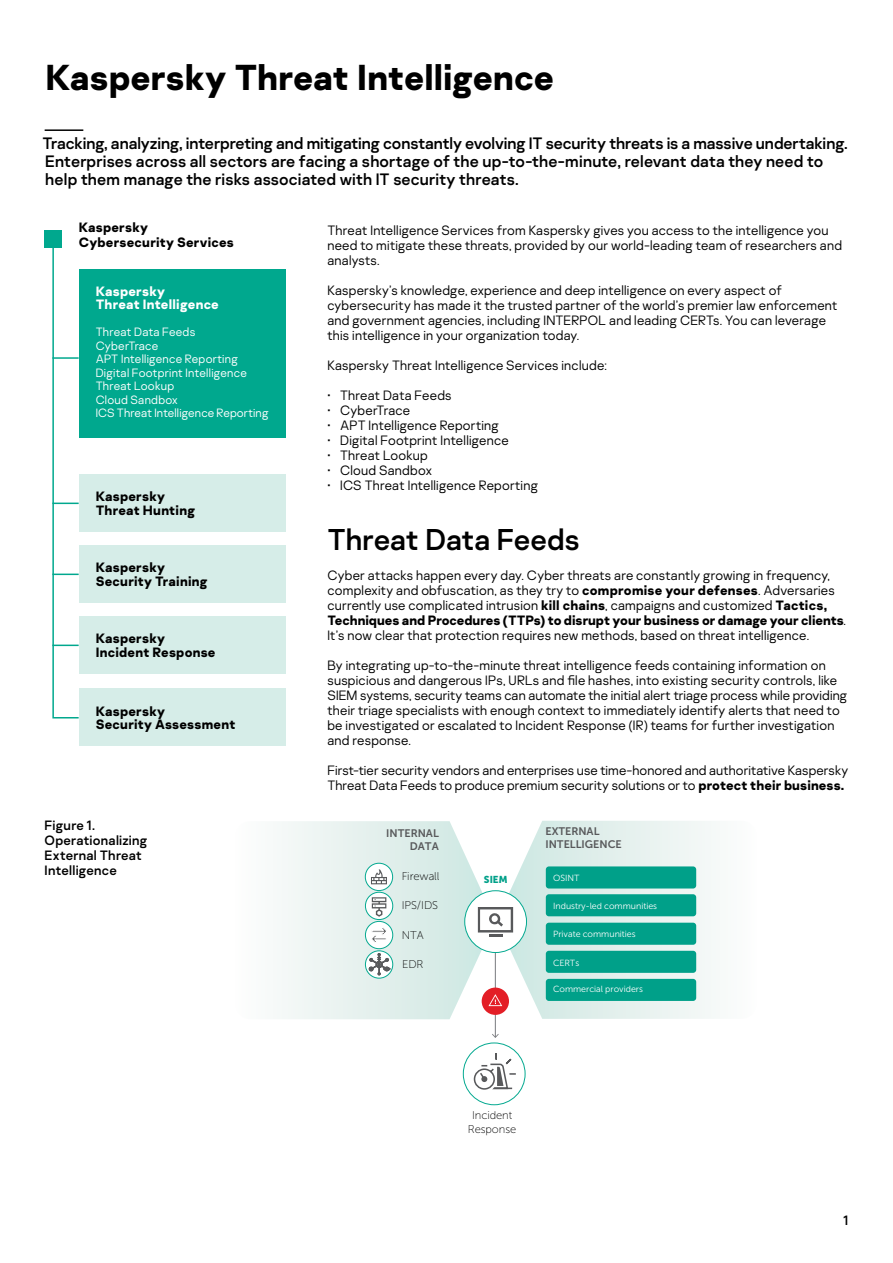
<style>
.page{position:relative;width:893px;height:1263px;background:#fff}
.page>*{position:absolute;margin:0;border:0;box-sizing:border-box;transform-origin:0 0}
.t1{font:700 36px "Kaspersky Sans";color:#000}
.t2{font:30px "Kaspersky Sans";color:#000}
.t3{font:16.5px/18px "Kaspersky Sans";color:#000}
.t4{font:300 13.5px/15px "Kaspersky Sans";letter-spacing:.015em;color:#000}
.t5{font:700 13.5px/13.5px "Kaspersky Sans";letter-spacing:.015em;color:#000}
.t6{font:13.5px/15px "Kaspersky Sans";letter-spacing:.02em;color:#000}
.t7{font:700 13.5px/13.5px "Kaspersky Sans";letter-spacing:.015em;color:#fff}
.t8{font:300 12px/13.5px "Kaspersky Sans";letter-spacing:.02em;color:#fff}
.t9{font:11.25px/13.5px "Museo Sans Cyrl 100";letter-spacing:-.005em;color:#000;text-align:center}
.t10{font:10.95px/13px "Museo Sans Cyrl 700";color:#58595b;text-align:right}
.t11{font:10.05px "Museo Sans Cyrl 900";color:#00a089}
.t12{font:8.85px "Museo Sans Cyrl 300";color:#fff}
.s1{font-weight:700}
</style>
<div class="page">
<hr style="left:45px;top:129px;width:38px;height:2px;background:#000">
<div style="left:79px;top:545px;width:207px;height:57px;background:#d6ede8"></div>
<div style="left:79px;top:474px;width:207px;height:57px;background:#d6ede8"></div>
<div style="left:79px;top:616px;width:207px;height:57px;background:#d6ede8"></div>
<div style="left:79px;top:689px;width:207px;height:57px;background:#d6ede8"></div>
<div style="left:79px;top:269px;width:207px;height:168px;background:#00a88e"></div>
<div style="left:45px;top:230px;width:17px;height:17px;background:#00a88e"></div>
<svg style="left:52px;top:247px;width:28px;height:472px"></svg>
<svg style="left:499px;top:821px;width:212px;height:198px"></svg>
<svg style="left:282px;top:821px;width:213px;height:198px"></svg>
<div style="left:546px;top:866px;width:150px;height:22px;background:#00a089;border-radius:3px"></div>
<div style="left:546px;top:894px;width:150px;height:22px;background:#00a089;border-radius:3px"></div>
<div style="left:546px;top:951px;width:150px;height:22px;background:#00a089;border-radius:3px"></div>
<div style="left:546px;top:923px;width:150px;height:22px;background:#00a089;border-radius:3px"></div>
<div style="left:546px;top:979px;width:150px;height:22px;background:#00a089;border-radius:3px"></div>
<hr style="left:495px;top:952px;width:1px;height:85px;background:#797b7e">
<svg style="left:492px;top:1034px;width:7px;height:4px"></svg>
<div style="left:463px;top:1042px;width:62px;height:63px;border:1px solid #04a990;border-radius:50%"></div>
<svg style="left:473px;top:1046px;width:44px;height:44px"></svg>
<div style="left:482px;top:987px;width:27px;height:28px;background:#e31e26;border-radius:50%"></div>
<svg style="left:488px;top:994px;width:14px;height:12px"></svg>
<div style="left:465px;top:891px;width:61px;height:61px;background:#fff;border-radius:50%"></div>
<div style="left:464px;top:890px;width:63px;height:63px;border:1px solid #04a990;border-radius:50%"></div>
<svg style="left:365px;top:863px;width:28px;height:27px"></svg>
<div style="left:365px;top:863px;width:28px;height:28px;border:1px solid #04a990;border-radius:50%"></div>
<svg style="left:371px;top:869px;width:16px;height:15px"></svg>
<svg style="left:365px;top:892px;width:28px;height:27px"></svg>
<div style="left:365px;top:892px;width:28px;height:28px;border:1px solid #04a990;border-radius:50%"></div>
<svg style="left:372px;top:897px;width:14px;height:20px"></svg>
<svg style="left:365px;top:921px;width:28px;height:28px"></svg>
<div style="left:365px;top:921px;width:28px;height:28px;border:1px solid #04a990;border-radius:50%"></div>
<svg style="left:371px;top:927px;width:16px;height:16px"></svg>
<svg style="left:365px;top:951px;width:28px;height:27px"></svg>
<div style="left:365px;top:950px;width:28px;height:28px;border:1px solid #04a990;border-radius:50%"></div>
<svg style="left:369px;top:953px;width:21px;height:22px"></svg>
<svg style="left:478px;top:907px;width:35px;height:29px"></svg>
<h1 class="t1" style="left:45px;top:54px;width:510px">Kaspersky Threat Intelligence</h1>
<p class="t3" style="left:42px;top:134px;width:807px">Tracking, analyzing, interpreting and mitigating constantly evolving IT security threats is a massive undertaking.<br>Enterprises across all sectors are facing a shortage of the up-to-the-minute, relevant data they need to help them manage the risks associated with IT security threats.</p>
<p class="t4" style="left:327px;top:223px;width:516px">Threat Intelligence Services from Kaspersky gives you access to the intelligence you need to mitigate these threats, provided by our world-leading team of researchers and analysts.</p>
<p class="t4" style="left:327px;top:283px;width:512px">Kaspersky’s knowledge, experience and deep intelligence on every aspect of cybersecurity has made it the trusted partner of the world’s premier law enforcement and government agencies, including INTERPOL and leading CERTs. You can leverage this intelligence in your organization today.</p>
<p class="t4" style="left:327px;top:358px;width:281px">Kaspersky Threat Intelligence Services include:</p>
<p class="t4" style="left:327px;top:388px;width:126px">• Threat Data Feeds</p>
<p class="t4" style="left:327px;top:403px;width:84px">• CyberTrace</p>
<p class="t4" style="left:327px;top:418px;width:173px">• APT Intelligence Reporting</p>
<p class="t4" style="left:327px;top:433px;width:183px">• Digital Footprint Intelligence</p>
<p class="t4" style="left:327px;top:448px;width:102px">• Threat Lookup</p>
<p class="t4" style="left:327px;top:463px;width:106px">• Cloud Sandbox</p>
<p class="t4" style="left:327px;top:478px;width:212px">• ICS Threat Intelligence Reporting</p>
<h2 class="t2" style="left:327px;top:521px;width:254px">Threat Data Feeds</h2>
<p class="t4" style="left:327px;top:568px;width:520px">Cyber attacks happen every day. Cyber threats are constantly growing in frequency, complexity and obfuscation, as they try to <span class="s1">compromise your defenses</span>. Adversaries currently use complicated intrusion <span class="s1">kill chains</span>, campaigns and customized <span class="s1">Tactics, Techniques and Procedures (TTPs) to disrupt your business or damage your clients</span>.<br>It’s now clear that protection requires new methods, based on threat intelligence.</p>
<p class="t4" style="left:327px;top:658px;width:521px">By integrating up-to-the-minute threat intelligence feeds containing information on suspicious and dangerous IPs, URLs and file hashes, into existing security controls, like SIEM systems, security teams can automate the initial alert triage process while providing their triage specialists with enough context to immediately identify alerts that need to be investigated or escalated to Incident Response (IR) teams for further investigation and response.</p>
<p class="t4" style="left:327px;top:763px;width:522px">First-tier security vendors and enterprises use time-honored and authoritative Kaspersky<br>Threat Data Feeds to produce premium security solutions or to <span class="s1">protect their business.</span></p>
<p class="t5" style="left:79px;top:220px;width:157px;line-height:15px">Kaspersky<br>Cybersecurity Services</p>
<p class="t7" style="left:96px;top:284px;width:125px">Kaspersky<br>Threat Intelligence</p>
<p class="t8" style="left:96px;top:325px;width:174px">Threat Data Feeds<br>CyberTrace<br>APT Intelligence Reporting<br>Digital Footprint Intelligence<br>Threat Lookup<br>Cloud Sandbox<br>ICS Threat Intelligence Reporting</p>
<p class="t5" style="left:96px;top:490px;width:101px">Kaspersky<br>Threat Hunting</p>
<p class="t5" style="left:96px;top:561px;width:113px">Kaspersky<br>Security Training</p>
<p class="t5" style="left:96px;top:632px;width:121px">Kaspersky<br>Incident Response</p>
<p class="t5" style="left:96px;top:704px;width:141px">Kaspersky<br>Security Assessment</p>
<p class="t6" style="left:45px;top:818px;width:104px">Figure 1.<br>Operationalizing<br>External Threat<br>Intelligence</p>
<p class="t10" style="left:386px;top:826px;width:54px">INTERNAL<br>DATA</p>
<p class="t9" style="left:402px;top:870px;width:39px">Firewall</p>
<p class="t9" style="left:402px;top:899px;width:38px">IPS/IDS</p>
<p class="t9" style="left:402px;top:928px;width:24px">NTA</p>
<p class="t9" style="left:402px;top:957px;width:23px">EDR</p>
<p class="t11" style="left:484px;top:874px;width:25px">SIEM</p>
<p class="t10" style="left:545px;top:825px;width:78px;text-align:left">EXTERNAL<br>INTELLIGENCE</p>
<p class="t12" style="left:553px;top:873px;width:28px">OSINT</p>
<p class="t12" style="left:553px;top:901px;width:106px">Industry-led communities</p>
<p class="t12" style="left:553px;top:929px;width:84px">Private communities</p>
<p class="t12" style="left:553px;top:958px;width:28px">CERTs</p>
<p class="t12" style="left:553px;top:984px;width:91px">Commercial providers</p>
<p class="t9" style="left:468px;top:1109px;width:50px">Incident<br>Response</p>
<p class="t6" style="left:844px;top:1213px;width:6px">1</p>
</div>
